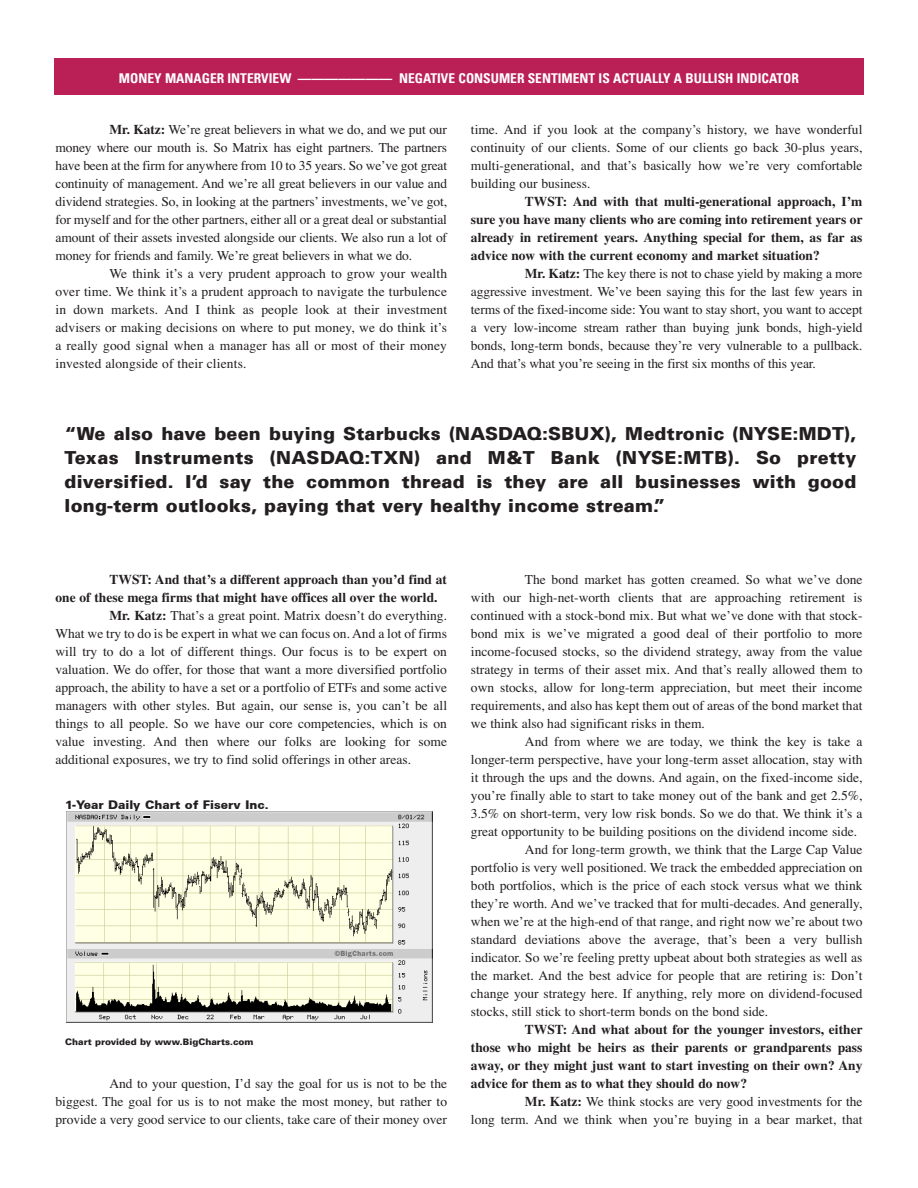
<style>
.page{position:relative;width:918px;height:1188px;background:#fff}
.page>*{position:absolute;margin:0;border:0;box-sizing:border-box;transform-origin:0 0}
.pullquote{font:900 18px/24px "Univers LT";letter-spacing:.01em;color:#231f20;text-align:justify}
.Body_Text{font:13.5px/18px "Times";color:#231f20;text-align:justify}
.Body_Text-2{font:700 13.5px/18px "Times";color:#231f20;text-align:justify}
.t1{font:700 condensed 13.5px "Univers LT";color:#fff}
.t2{font:900 12px "Univers CE";color:#231f20}
.t3{font:900 9px "Univers LT";color:#231f20}
.s1{font-weight:700}
</style>
<div class="page">
<div style="left:54px;top:58px;width:810px;height:36px;background:#ba2056"></div>
<img style="left:67px;top:811px;width:366px;height:212px">
<p class="t1" style="left:119px;top:70px;width:682px">MONEY MANAGER INTERVIEW ——————— NEGATIVE CONSUMER SENTIMENT IS ACTUALLY A BULLISH INDICATOR</p>
<p class="Body_Text" style="left:56px;top:121px;width:393px;text-indent:54px"><span class="s1">Mr. Katz:</span> We’re great believers in what we do, and we put our money where our mouth is. So Matrix has eight partners. The partners have been at the firm for anywhere from 10 to 35 years. So we’ve got great continuity of management. And we’re all great believers in our value and dividend strategies. So, in looking at the partners’ investments, we’ve got, for myself and for the other partners, either all or a great deal or substantial amount of their assets invested alongside our clients. We also run a lot of money for friends and family. We’re great believers in what we do.</p>
<p class="Body_Text" style="left:56px;top:265px;width:393px;text-indent:54px">We think it’s a very prudent approach to grow your wealth over time. We think it’s a prudent approach to navigate the turbulence in down markets. And I think as people look at their investment advisers or making decisions on where to put money, we do think it’s a really good signal when a manager has all or most of their money invested alongside of their clients.</p>
<p class="Body_Text" style="left:471px;top:121px;width:393px">time. And if you look at the company’s history, we have wonderful continuity of our clients. Some of our clients go back 30-plus years, multi-generational, and that’s basically how we’re very comfortable building our business.</p>
<p class="Body_Text-2" style="left:471px;top:193px;width:393px;text-indent:54px">TWST: And with that multi-generational approach, I’m sure you have many clients who are coming into retirement years or already in retirement years. Anything special for them, as far as advice now with the current economy and market situation?</p>
<p class="Body_Text" style="left:471px;top:265px;width:393px;text-indent:54px"><span class="s1">Mr. Katz:</span> The key there is not to chase yield by making a more aggressive investment. We’ve been saying this for the last few years in terms of the fixed-income side: You want to stay short, you want to accept a very low-income stream rather than buying junk bonds, high-yield bonds, long-term bonds, because they’re very vulnerable to a pullback.<br>And that’s what you’re seeing in the first six months of this year.</p>
<p class="pullquote" style="left:64px;top:422px;width:794px">“We also have been buying Starbucks (NASDAQ:SBUX), Medtronic (NYSE:MDT), Texas Instruments (NASDAQ:TXN) and M&amp;T Bank (NYSE:MTB). So pretty diversified. I’d say the common thread is they are all businesses with good long-term outlooks, paying that very healthy income stream.”</p>
<p class="Body_Text-2" style="left:56px;top:571px;width:393px;text-indent:54px">TWST: And that’s a different approach than you’d find at one of these mega firms that might have offices all over the world.</p>
<p class="Body_Text" style="left:56px;top:607px;width:393px;text-indent:54px"><span class="s1">Mr. Katz:</span> That’s a great point. Matrix doesn’t do everything.<br>What we try to do is be expert in what we can focus on. And a lot of firms will try to do a lot of different things. Our focus is to be expert on valuation. We do offer, for those that want a more diversified portfolio approach, the ability to have a set or a portfolio of ETFs and some active managers with other styles. But again, our sense is, you can’t be all things to all people. So we have our core competencies, which is on value investing. And then where our folks are looking for some additional exposures, we try to find solid offerings in other areas.</p>
<p class="t2" style="left:65px;top:798px;width:205px">1-Year Daily Chart of Fiserv Inc.</p>
<p class="t3" style="left:65px;top:1036px;width:190px">Chart provided by www.BigCharts.com</p>
<p class="Body_Text" style="left:56px;top:1075px;width:393px;text-indent:54px">And to your question, I’d say the goal for us is not to be the biggest. The goal for us is to not make the most money, but rather to provide a very good service to our clients, take care of their money over</p>
<p class="Body_Text" style="left:471px;top:571px;width:393px;text-indent:54px">The bond market has gotten creamed. So what we’ve done with our high-net-worth clients that are approaching retirement is continued with a stock-bond mix. But what we’ve done with that stock&shy;bond mix is we’ve migrated a good deal of their portfolio to more income-focused stocks, so the dividend strategy, away from the value strategy in terms of their asset mix. And that’s really allowed them to own stocks, allow for long-term appreciation, but meet their income requirements, and also has kept them out of areas of the bond market that we think also had significant risks in them.</p>
<p class="Body_Text" style="left:471px;top:733px;width:393px;text-indent:54px">And from where we are today, we think the key is take a longer-term perspective, have your long-term asset allocation, stay with it through the ups and the downs. And again, on the fixed-income side, you’re finally able to start to take money out of the bank and get 2.5%, 3.5% on short-term, very low risk bonds. So we do that. We think it’s a great opportunity to be building positions on the dividend income side.</p>
<p class="Body_Text" style="left:471px;top:841px;width:393px;text-indent:54px">And for long-term growth, we think that the Large Cap Value portfolio is very well positioned. We track the embedded appreciation on both portfolios, which is the price of each stock versus what we think they’re worth. And we’ve tracked that for multi-decades. And generally, when we’re at the high-end of that range, and right now we’re about two standard deviations above the average, that’s been a very bullish indicator. So we’re feeling pretty upbeat about both strategies as well as the market. And the best advice for people that are retiring is: Don’t change your strategy here. If anything, rely more on dividend-focused stocks, still stick to short-term bonds on the bond side.</p>
<p class="Body_Text-2" style="left:471px;top:1021px;width:393px;text-indent:54px">TWST: And what about for the younger investors, either those who might be heirs as their parents or grandparents pass away, or they might just want to start investing on their own? Any advice for them as to what they should do now?</p>
<p class="Body_Text" style="left:471px;top:1093px;width:393px;text-align:right"><span class="s1">Mr. Katz:</span> We think stocks are very good investments for the<br>long term. And we think when you’re buying in a bear market, that</p>
</div>
